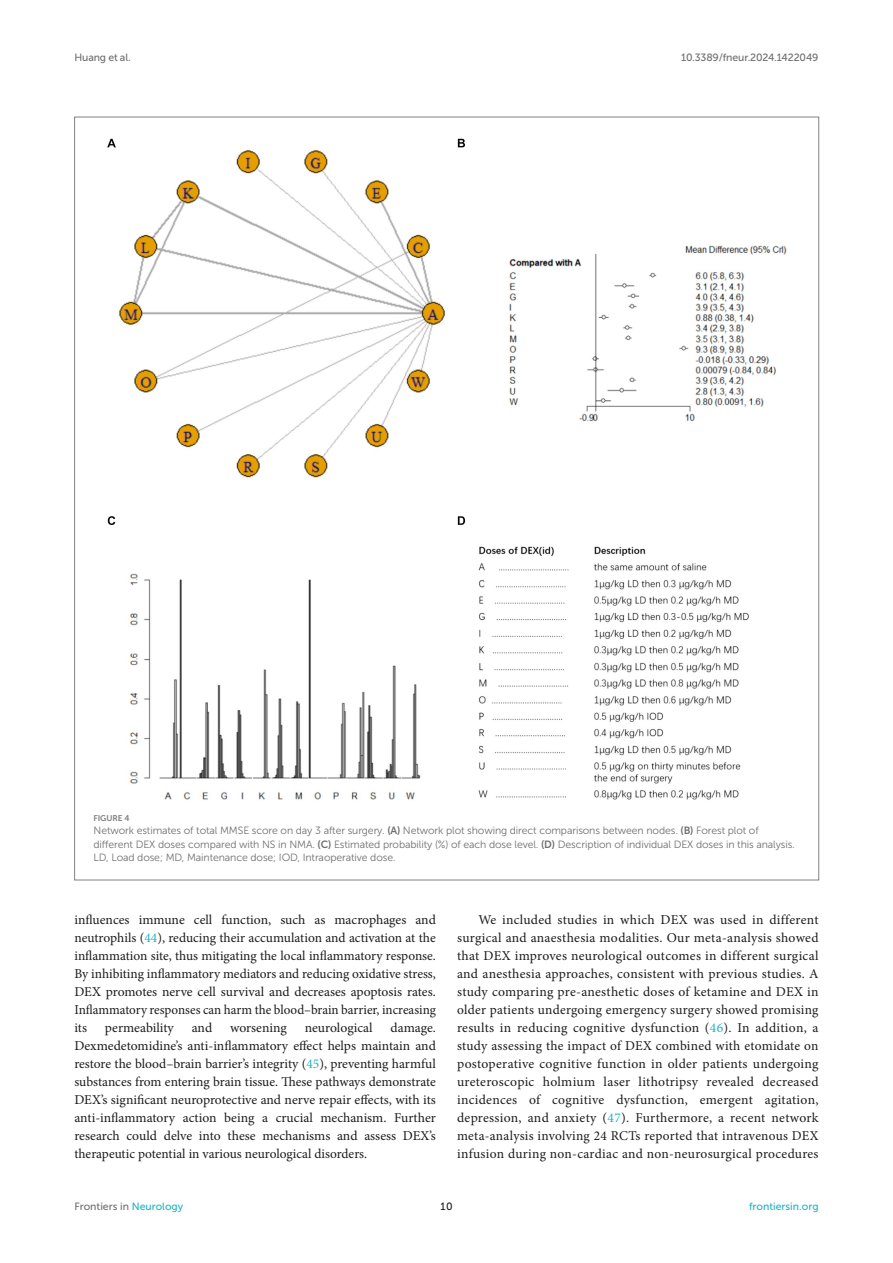
<style>
.page{position:relative;width:893px;height:1263px;background:#fff}
.page>*{position:absolute;margin:0;border:0;box-sizing:border-box;transform-origin:0 0}
.TEXT{font:13.5px/18px "Minion Pro";color:#1b1c1b;text-align:justify}
.FIG_LEG{font:10.5px/13.5px "Museo Sans 300";letter-spacing:-.01em;color:#706f70}
.t1{font:10.5px "Museo Sans 500";letter-spacing:-.015em;color:#706f70}
.t2{font:10.5px "Museo Sans 500";color:#1db5c3}
.t3{font:10.5px "Museo Sans 500";color:#1b1c1b}
.FIG_HD{font:8.25px "Museo Sans 700";letter-spacing:-.01em;color:#7e7f7f}
.s1{font-family:"Museo Sans 700"}
.s2{color:#1db5c3}
</style>
<div class="page">
<img style="left:107px;top:138px;width:680px;height:662px">
<p class="t1" style="left:74px;top:51px;width:58px">Huang et al.</p>
<p class="t1" style="left:681px;top:51px;width:139px">10.3389/fneur.2024.1422049</p>
<p class="FIG_HD" style="left:94px;top:813px;width:37px">FIGURE 4</p>
<p class="FIG_LEG" style="left:94px;top:824px;width:703px">Network estimates of total MMSE score on day 3 after surgery. <span class="s1">(A)</span> Network plot showing direct comparisons between nodes. <span class="s1">(B)</span> Forest plot of different DEX doses compared with NS in NMA. <span class="s1">(C)</span> Estimated probability (%) of each dose level. <span class="s1">(D)</span> Description of individual DEX doses in this analysis.<br>LD, Load dose; MD, Maintenance dose; IOD, Intraoperative dose.</p>
<p class="TEXT" style="left:74px;top:911px;width:363px">influences immune cell function, such as macrophages and neutrophils (<span class="s2">44</span>), reducing their accumulation and activation at the inflammation site, thus mitigating the local inflammatory response.<br>By inhibiting inflammatory mediators and reducing oxidative stress, DEX promotes nerve cell survival and decreases apoptosis rates.<br>Inflammatory responses can harm the blood–brain barrier, increasing its</p>
<p class="TEXT" style="left:74px;top:1019px;width:363px;text-indent:316px">damage.<br>Dexmedetomidine’s anti-inflammatory effect helps maintain and restore the blood–brain barrier’s integrity (<span class="s2">45</span>), preventing harmful substances from entering brain tissue. These pathways demonstrate DEX’s significant neuroprotective and nerve repair effects, with its anti-inflammatory action being a crucial mechanism. Further research could delve into these mechanisms and assess DEX’s therapeutic potential in various neurological disorders.</p>
<p class="TEXT" style="left:105px;top:1019px;width:70px">permeability</p>
<p class="TEXT" style="left:192px;top:1019px;width:22px">and</p>
<p class="TEXT" style="left:230px;top:1019px;width:58px">worsening</p>
<p class="TEXT" style="left:305px;top:1019px;width:69px">neurological</p>
<p class="TEXT" style="left:457px;top:911px;width:363px;text-indent:21px">We included studies in which DEX was used in different surgical and anaesthesia modalities. Our meta-analysis showed that DEX improves neurological outcomes in different surgical and anesthesia approaches, consistent with previous studies. A study comparing pre-anesthetic doses of ketamine and DEX in older patients undergoing emergency surgery showed promising results in reducing cognitive dysfunction (<span class="s2">46</span>). In addition, a study assessing the impact of DEX combined with etomidate on postoperative cognitive function in older patients undergoing ureteroscopic holmium laser lithotripsy revealed decreased incidences of cognitive dysfunction, emergent agitation, depression, and anxiety (<span class="s2">47</span>). Furthermore, a recent network meta-analysis involving 24 RCTs reported that intravenous DEX infusion during non-cardiac and non-neurosurgical procedures</p>
<p class="t1" style="left:74px;top:1200px;width:110px">Frontiers in <span class="s2">Neurology</span></p>
<p class="t3" style="left:440px;top:1200px;width:14px">10</p>
<p class="t2" style="left:749px;top:1200px;width:71px">frontiersin.org</p>
</div>
